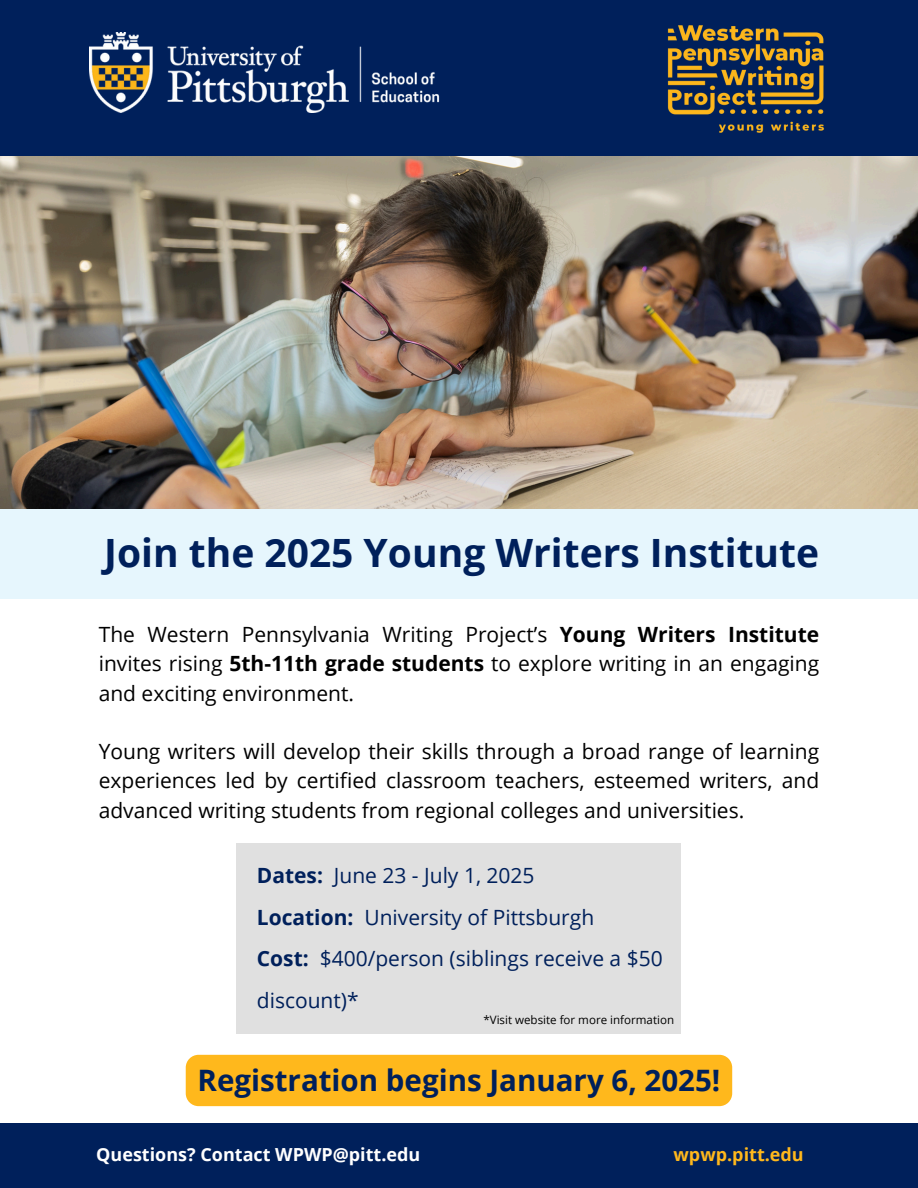
<style>
.page{position:relative;width:918px;height:1188px;background:#fff}
.page>*{position:absolute;margin:0;border:0;box-sizing:border-box;transform-origin:0 0}
.t1{font:700 39px "Open Sans";color:#00205b}
.t2{font:700 29.55px "Open Sans";color:#00205b}
.t3{font:21px/29.2px "Open Sans";color:#000;text-align:justify}
.t4{font:21px/41.7px "Open Sans";color:#00205b}
.t5{font:700 18px "Open Sans";color:#fff}
.t6{font:700 18px "Open Sans";color:#ffb81c}
.t7{font:11.55px "Open Sans";color:#000}
.s1{font-weight:700}
</style>
<div class="page">
<div style="left:0;top:0;width:918px;height:156px;background:#00205b"></div>
<img style="left:90px;top:32px;width:350px;height:80px">
<div style="left:0;top:509px;width:918px;height:90px;background:#e6f6fd"></div>
<img style="left:0;top:156px;width:918px;height:352px">
<img style="left:667px;top:25px;width:157px;height:108px">
<div style="left:0;top:1123px;width:918px;height:65px;background:#00205b"></div>
<div style="left:237px;top:843px;width:444px;height:190px;background:#e0e0e0"></div>
<div style="left:186px;top:1055px;width:546px;height:51px;background:#ffb81c"></div>
<h1 class="t1" style="left:104px;top:525px;width:717px">Join the 2025 Young Writers Institute</h1>
<p class="t3" style="left:99px;top:619px;width:722px">The Western Pennsylvania Writing Project’s <span class="s1">Young Writers Institute </span>invites rising <span class="s1">5th-11th grade students</span> to explore writing in an engaging and exciting environment.</p>
<p class="t3" style="left:99px;top:736px;width:722px">Young writers will develop their skills through a broad range of learning experiences led by certified classroom teachers, esteemed writers, and advanced writing students from regional colleges and universities.</p>
<p class="t4" style="left:257px;top:854px;width:407px"><span class="s1">Dates:</span> June 23 - July 1, 2025<br><span class="s1">Location:</span> University of Pittsburgh<br><span class="s1">Cost:</span> $400/person (siblings receive a $50 discount)*</p>
<p class="t7" style="left:483px;top:1012px;width:192px">*Visit website for more information</p>
<h2 class="t2" style="left:198px;top:1059px;width:524px">Registration begins January 6, 2025!</h2>
<p class="t5" style="left:96px;top:1142px;width:326px">Questions? Contact WPWP@pitt.edu</p>
<p class="t6" style="left:674px;top:1142px;width:132px">wpwp.pitt.edu</p>
</div>
